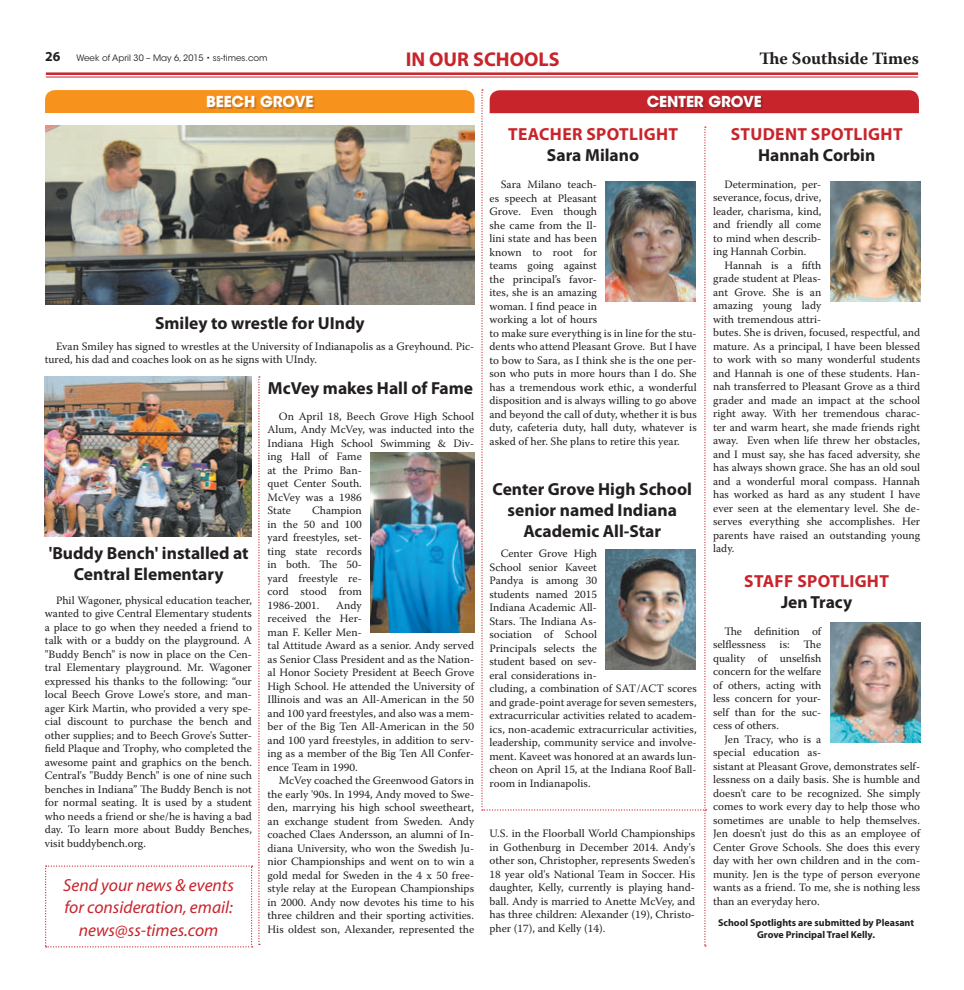
<style>
.page{position:relative;width:964px;height:990px;background:#fff}
.page>*{position:absolute;margin:0;border:0;box-sizing:border-box;transform-origin:0 0}
.Sans_Text{font:700 20px "Myriad Pro";color:#c8242b}
.Headline_-_14pt{font:700 17.5px/21px "Myriad Pro";color:#231f20;text-align:center}
.Sans_Text-2{font:italic 17.5px "Myriad Pro";color:#c8242b}
.Headline_-_14pt-2{font:700 17.5px "Myriad Pro";letter-spacing:.02em;color:#c8242b}
.t1{font:700 17.38px "Warnock Pro";color:#231f20}
.Body_Copy{font:700 15px "ITC Avant Garde Std";color:#fff}
.Body_Copy-2{font:11.25px/13.5px "Warnock Pro";color:#231f20}
.Byline_for_Article{font:700 10px/12px "Myriad Pro";color:#231f20;text-align:center}
.t2{font:8.75px "ITC Avant Garde Std";color:#231f20}
.s1{font-family:"Myriad Pro";font-weight:700;font-size:13.75px}
</style>
<div class="page">
<hr style="left:46px;top:72px;width:871px;height:3px;background:#c8242b">
<hr style="left:46px;top:77px;width:871px;height:1px;background:#c8242b">
<div style="left:45px;top:90px;width:429px;height:23px;background:#f7931d"></div>
<div style="left:208px;top:98px;width:106px;height:11px;background:#231f20;opacity:.25"></div>
<img style="left:370px;top:453px;width:104px;height:180px">
<svg style="left:258px;top:376px;width:2px;height:569px"></svg>
<img style="left:45px;top:376px;width:207px;height:161px">
<img style="left:45px;top:126px;width:429px;height:178px">
<svg style="left:481px;top:89px;width:437px;height:858px"></svg>
<svg style="left:45px;top:866px;width:207px;height:82px"></svg>
<p class="t2" style="left:45px;top:53px;width:224px"><span class="s1">26</span> Week of April 30 – May 6, 2015 • ss-times.com</p>
<p class="Sans_Text" style="left:405px;top:46px;width:155px">IN OUR SCHOOLS</p>
<h3 class="t1" style="left:759px;top:48px;width:161px">The Southside Times</h3>
<p class="Body_Copy" style="left:206px;top:92px;width:109px">BEECH GROVE</p>
<p class="Body_Copy" style="left:646px;top:92px;width:116px">CENTER GROVE</p>
<p class="Headline_-_14pt-2" style="left:730px;top:122px;width:173px">STUDENT SPOTLIGHT</p>
<p class="Headline_-_14pt" style="left:757px;top:144px;width:119px">Hannah Corbin</p>
<p class="Body_Copy-2" style="left:712px;top:177px;width:110px;text-align:justify;text-indent:11px">Determination, per&shy;severance, focus, drive, leader, charisma, kind, and friendly all come to mind when describ&shy;ing Hannah Corbin.</p>
<p class="Body_Copy-2" style="left:712px;top:258px;width:208px;text-indent:11px">Hannah is a fifth<br>grade student at Pleas-<br>ant Grove. She is an<br>amazing young lady<br>with tremendous attri-<br>butes. She is driven, focused, respectful, and mature. As a principal, I have been blessed to work with so many wonderful students and Hannah is one of these students. Han&shy;nah transferred to Pleasant Grove as a third grader and made an impact at the school right away. With her tremendous charac&shy;ter and warm heart, she made friends right away. Even when life threw her obstacles, and I must say, she has faced adversity, she has always shown grace. She has an old soul and a wonderful moral compass. Hannah has worked as hard as any student I have ever seen at the elementary level. She de&shy;serves everything she accomplishes. Her parents have raised an outstanding young lady.</p>
<p class="Headline_-_14pt-2" style="left:744px;top:569px;width:146px">STAFF SPOTLIGHT</p>
<p class="Headline_-_14pt" style="left:780px;top:591px;width:73px">Jen Tracy</p>
<p class="Body_Copy-2" style="left:712px;top:624px;width:110px;text-align:justify;text-indent:11px">The definition of selflessness is: The quality of unselfish concern for the welfare of others, acting with less concern for your&shy;self than for the suc&shy;cess of others.</p>
<p class="Body_Copy-2" style="left:712px;top:732px;width:208px;text-indent:11px">Jen Tracy, who is a<br>special education as-<br>sistant at Pleasant Grove, demonstrates self&shy;lessness on a daily basis. She is humble and doesn't care to be recognized. She simply comes to work every day to help those who sometimes are unable to help themselves.<br>Jen doesn't just do this as an employee of Center Grove Schools. She does this every day with her own children and in the com&shy;munity. Jen is the type of person everyone wants as a friend. To me, she is nothing less than an everyday hero.</p>
<p class="Headline_-_14pt-2" style="left:508px;top:123px;width:171px">TEACHER SPOTLIGHT</p>
<p class="Headline_-_14pt" style="left:546px;top:144px;width:94px">Sara Milano</p>
<p class="Body_Copy-2" style="left:489px;top:178px;width:209px;text-indent:11px">Sara Milano teach-<br>es speech at Pleasant<br>Grove. Even though<br>she came from the Il-<br>lini state and has been<br>known to root for<br>teams going against<br>the principal’s favor-<br>ites, she is an amazing<br>woman. I find peace in<br>working a lot of hours<br>to make sure everything is in line for the stu&shy;dents who attend Pleasant Grove. But I have to bow to Sara, as I think she is the one per&shy;son who puts in more hours than I do. She has a tremendous work ethic, a wonderful disposition and is always willing to go above and beyond the call of duty, whether it is bus duty, cafeteria duty, hall duty, whatever is asked of her. She plans to retire this year.</p>
<p class="Headline_-_14pt" style="left:155px;top:313px;width:211px">Smiley to wrestle for UIndy</p>
<p class="Body_Copy-2" style="left:45px;top:339px;width:430px;text-indent:11px">Evan Smiley has signed to wrestles at the University of Indianapolis as a Greyhound. Pic&shy;tured, his dad and coaches look on as he signs with UIndy.</p>
<p class="Headline_-_14pt" style="left:268px;top:377px;width:206px">McVey makes Hall of Fame</p>
<p class="Body_Copy-2" style="left:267px;top:409px;width:208px;text-indent:11px">On April 18, Beech Grove High School<br>Alum, Andy McVey, was inducted into the<br>Indiana High School Swimming &amp; Div&shy;ing Hall of Fame<br>at the Primo Ban-<br>quet Center South.<br>McVey was a 1986<br>State</p>
<p class="Headline_-_14pt" style="left:492px;top:478px;width:201px">Center Grove High School senior named Indiana<br>Academic All-Star</p>
<p class="Body_Copy-2" style="left:489px;top:547px;width:209px;text-indent:11px">Center Grove High<br>School senior Kaveet<br>Pandya is among 30<br>students named 2015<br>Indiana Academic All-<br>Stars. The Indiana As-<br>sociation of School<br>Principals selects the<br>student based on sev-<br>eral considerations in-<br>cluding, a combination of SAT/ACT scores and grade-point average for seven semesters, extracurricular activities related to academ&shy;ics, non-academic extracurricular activities, leadership, community service and involve&shy;ment. Kaveet was honored at an awards lun&shy;cheon on April 15, at the Indiana Roof Ball&shy;room in Indianapolis.</p>
<p class="Body_Copy-2" style="left:267px;top:503px;width:96px;text-align:justify;text-indent:44px">Champion in the 50 and 100 yard freestyles, set&shy;ting state records in both. The 50- yard freestyle re&shy;cord stood from 1986-2001.</p>
<p class="Headline_-_14pt" style="left:49px;top:542px;width:201px">'Buddy Bench' installed at<br>Central Elementary</p>
<p class="Body_Copy-2" style="left:45px;top:593px;width:208px;text-align:justify;text-indent:11px">Phil Wagoner, physical education teacher, wanted to give Central Elementary students a place to go when they needed a friend to talk with or a buddy on the playground. A "Buddy Bench" is now in place on the Cen&shy;tral Elementary playground. Mr. Wagoner expressed his thanks to the following: “our local Beech Grove Lowe's store, and man&shy;ager Kirk Martin, who provided a very spe&shy;cial discount to purchase the bench and other supplies; and to Beech Grove's Sutter&shy;field Plaque and Trophy, who completed the awesome paint and graphics on the bench.<br>Central's "Buddy Bench" is one of nine such benches in Indiana” The Buddy Bench is not for normal seating. It is used by a student who needs a friend or she/he is having a bad day. To learn more about Buddy Benches, visit buddybench.org.</p>
<p class="Body_Copy-2" style="left:267px;top:598px;width:208px;text-indent:69px">Andy<br>received the Her-<br>man F. Keller Men-<br>tal Attitude Award as a senior. Andy served as Senior Class President and as the Nation&shy;al Honor Society President at Beech Grove High School. He attended the University of Illinois and was an All-American in the 50 and 100 yard freestyles, and also was a mem&shy;ber of the Big Ten All-American in the 50 and 100 yard freestyles, in addition to serv&shy;ing as a member of the Big Ten All Confer&shy;ence Team in 1990.</p>
<p class="Body_Copy-2" style="left:267px;top:773px;width:208px;text-align:justify;text-indent:11px">McVey coached the Greenwood Gators in the early '90s. In 1994, Andy moved to Swe&shy;den, marrying his high school sweetheart, an exchange student from Sweden. Andy coached Claes Andersson, an alumni of In&shy;diana University, who won the Swedish Ju&shy;nior Championships and went on to win a gold medal for Sweden in the 4 x 50 free&shy;style relay at the European Championships in 2000. Andy now devotes his time to his three children and their sporting activities.<br>His oldest son, Alexander, represented the</p>
<p class="Body_Copy-2" style="left:489px;top:827px;width:207px;text-align:justify">U.S. in the Floorball World Championships in Gothenburg in December 2014. Andy's other son, Christopher, represents Sweden's 18 year old's National Team in Soccer. His daughter, Kelly, currently is playing hand&shy;ball. Andy is married to Anette McVey, and has three children: Alexander (19), Christo&shy;pher (17), and Kelly (14).</p>
<p class="Sans_Text-2" style="left:63px;top:874px;width:172px">Send your news &amp; events</p>
<p class="Sans_Text-2" style="left:64px;top:896px;width:170px">for consideration, email:</p>
<p class="Sans_Text-2" style="left:79px;top:919px;width:141px">news@ss-times.com</p>
<p class="Byline_for_Article" style="left:717px;top:916px;width:197px">School Spotlights are submitted by Pleasant<br>Grove Principal Trael Kelly.</p>
</div>
